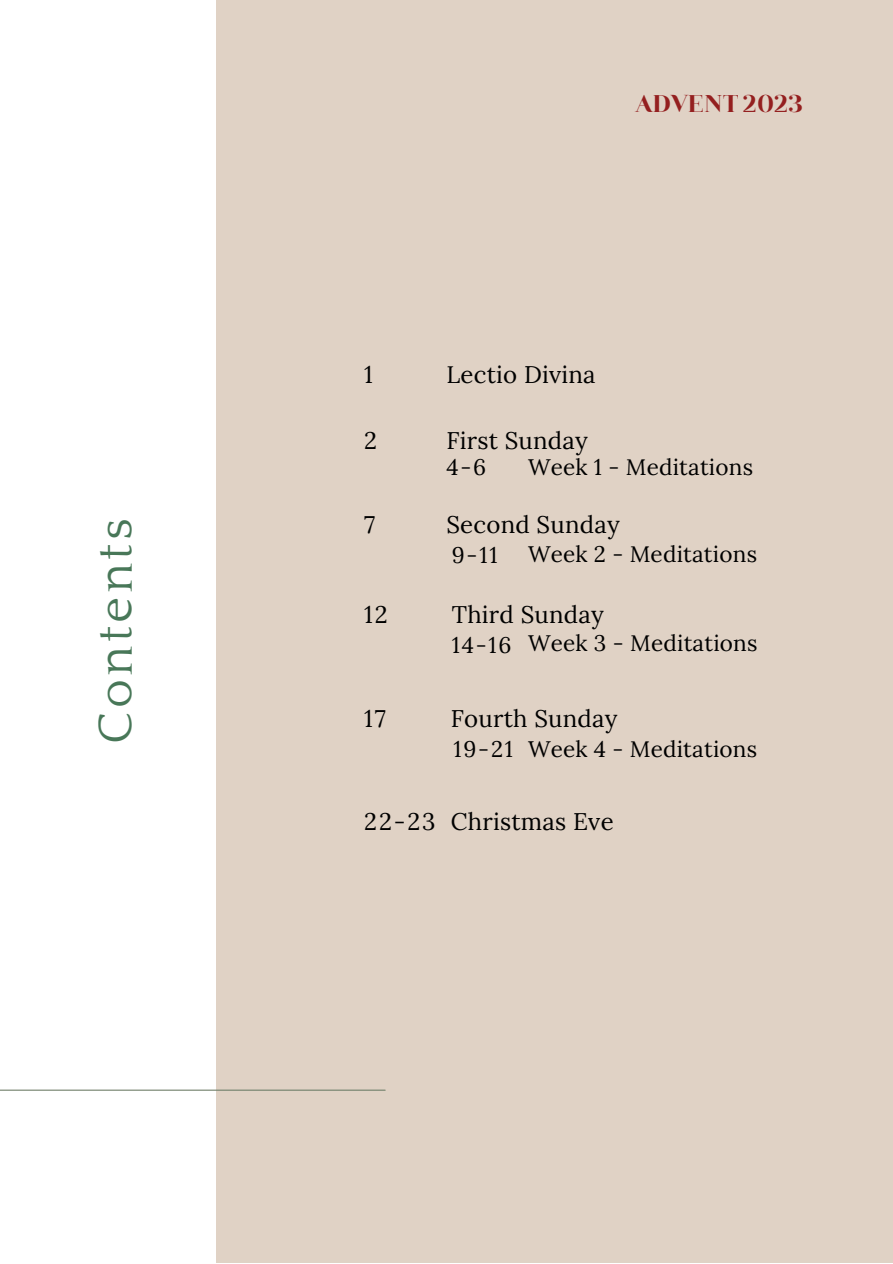
<style>
.page{position:relative;width:893px;height:1264px;background:#fff}
.page>*{position:absolute;margin:0;border:0;box-sizing:border-box;transform-origin:0 0}
.t1{font:49.65px "Quattrocento";letter-spacing:.07em;color:#487758}
.t2{font:25.35px "RTL Rayyan Regular";color:#941f1f}
.t3{font:24px "Lora";letter-spacing:.01em;color:#000}
.t4{font:22.5px "Lora";letter-spacing:.01em;color:#000}
</style>
<div class="page">
<div style="left:0;top:0;width:892px;height:1262px;background:#e0d2c5"></div>
<div style="left:0;top:0;width:215px;height:1262px;background:#fff"></div>
<hr style="left:0;top:1089px;width:385px;height:1px;background:#707f6a">
<p class="t1" style="left:90px;top:744px;width:227px;rotate:-90deg">Contents</p>
<p class="t2" style="left:635px;top:89px;width:169px">ADVENT2023</p>
<p class="t3" style="left:364px;top:359px;width:10px">1</p>
<p class="t3" style="left:446px;top:359px;width:151px">Lectio Divina</p>
<p class="t3" style="left:364px;top:424px;width:14px">2</p>
<p class="t3" style="left:446px;top:424px;width:143px">First Sunday</p>
<p class="t4" style="left:446px;top:452px;width:41px">4-6</p>
<p class="t4" style="left:528px;top:452px;width:226px">Week 1 - Meditations</p>
<p class="t3" style="left:364px;top:509px;width:13px">7</p>
<p class="t3" style="left:446px;top:509px;width:175px">Second Sunday</p>
<p class="t4" style="left:451px;top:540px;width:47px">9-11</p>
<p class="t4" style="left:528px;top:540px;width:230px">Week 2 - Meditations</p>
<p class="t3" style="left:364px;top:599px;width:25px">12</p>
<p class="t3" style="left:451px;top:599px;width:153px">Third Sunday</p>
<p class="t4" style="left:451px;top:630px;width:61px">14-16</p>
<p class="t4" style="left:528px;top:628px;width:231px">Week 3 - Meditations</p>
<p class="t3" style="left:364px;top:703px;width:23px">17</p>
<p class="t3" style="left:451px;top:703px;width:168px">Fourth Sunday</p>
<p class="t4" style="left:453px;top:734px;width:61px">19-21</p>
<p class="t4" style="left:528px;top:734px;width:230px">Week 4 - Meditations</p>
<p class="t3" style="left:364px;top:806px;width:73px">22-23</p>
<p class="t3" style="left:451px;top:806px;width:164px">Christmas Eve</p>
</div>
